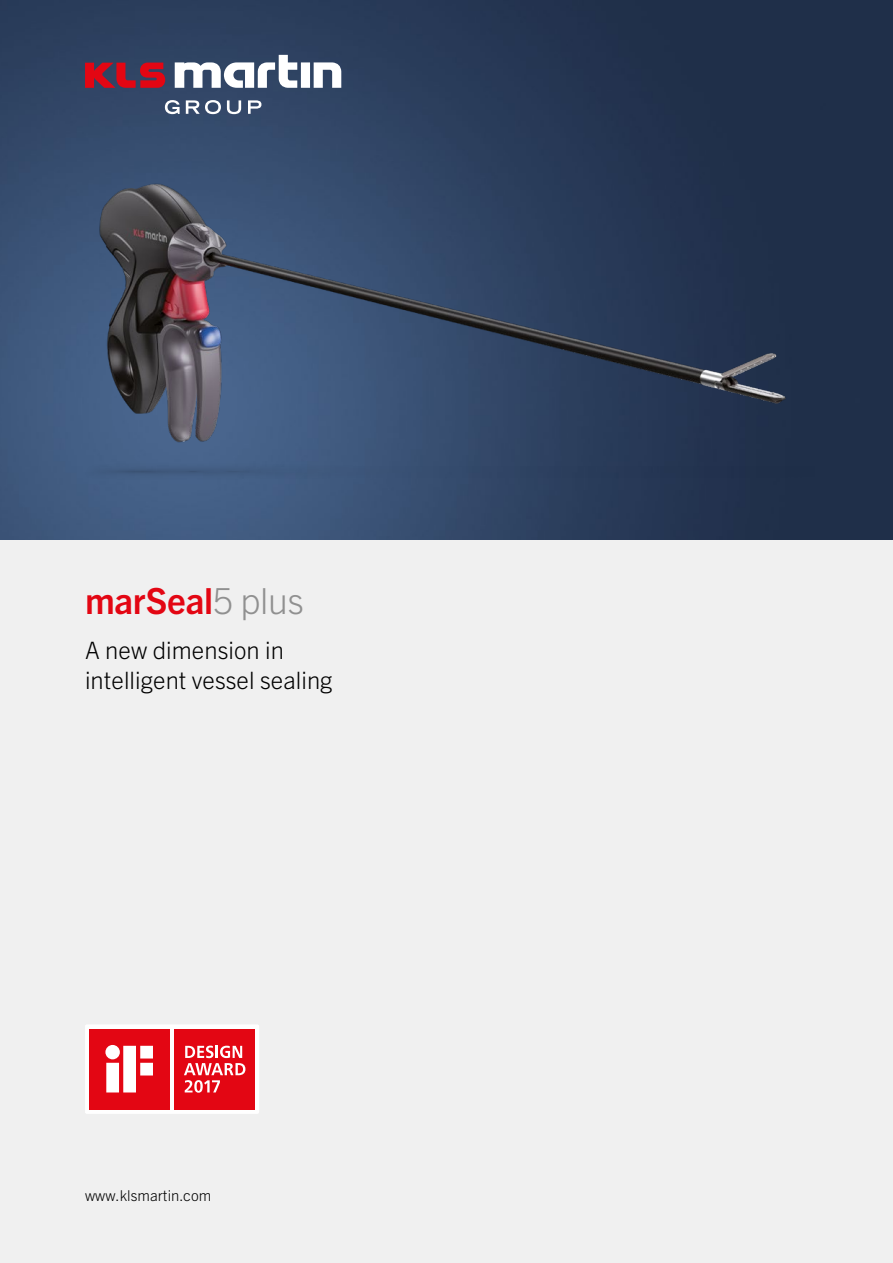
<style>
.page{position:relative;width:893px;height:1263px;background:#fff}
.page>*{position:absolute;margin:0;border:0;box-sizing:border-box;transform-origin:0 0}
.t1{font:700 36px "Trade Gothic Next LT Pro";letter-spacing:-.01em;color:#e30613}
.t2{font:300 24px/30px "Trade Gothic Next LT Pro";letter-spacing:.005em;color:#000}
.t3{font:300 15px "Trade Gothic Next LT Pro";letter-spacing:.005em;color:#000}
.s1{font-weight:300;color:#909090}
</style>
<div class="page">
<div style="left:0;top:540px;width:893px;height:723px;background:#f0f0f0"></div>
<img style="left:0;top:0;width:893px;height:540px">
<svg style="left:165px;top:100px;width:15px;height:14px"></svg>
<svg style="left:186px;top:100px;width:35px;height:14px"></svg>
<svg style="left:227px;top:100px;width:14px;height:14px"></svg>
<svg style="left:248px;top:100px;width:13px;height:14px"></svg>
<svg style="left:85px;top:63px;width:80px;height:25px;background:#9f1d31"></svg>
<svg style="left:175px;top:55px;width:166px;height:33px"></svg>
<img style="left:70px;top:172px;width:745px;height:323px">
<div style="left:85px;top:1024px;width:174px;height:90px;background:#fff;border-radius:2px"></div>
<div style="left:89px;top:1029px;width:81px;height:80px;background:#e30613"></div>
<svg style="left:105px;top:1045px;width:48px;height:47px"></svg>
<div style="left:174px;top:1029px;width:81px;height:80px;background:#e30613"></div>
<svg style="left:184px;top:1045px;width:61px;height:48px"></svg>
<h1 class="t1" style="left:85px;top:576px;width:220px">marSeal<span class="s1">5 plus</span></h1>
<p class="t2" style="left:85px;top:634px;width:249px">A new dimension in intelligent vessel sealing</p>
<p class="t3" style="left:85px;top:1185px;width:128px">www.klsmartin.com</p>
</div>
